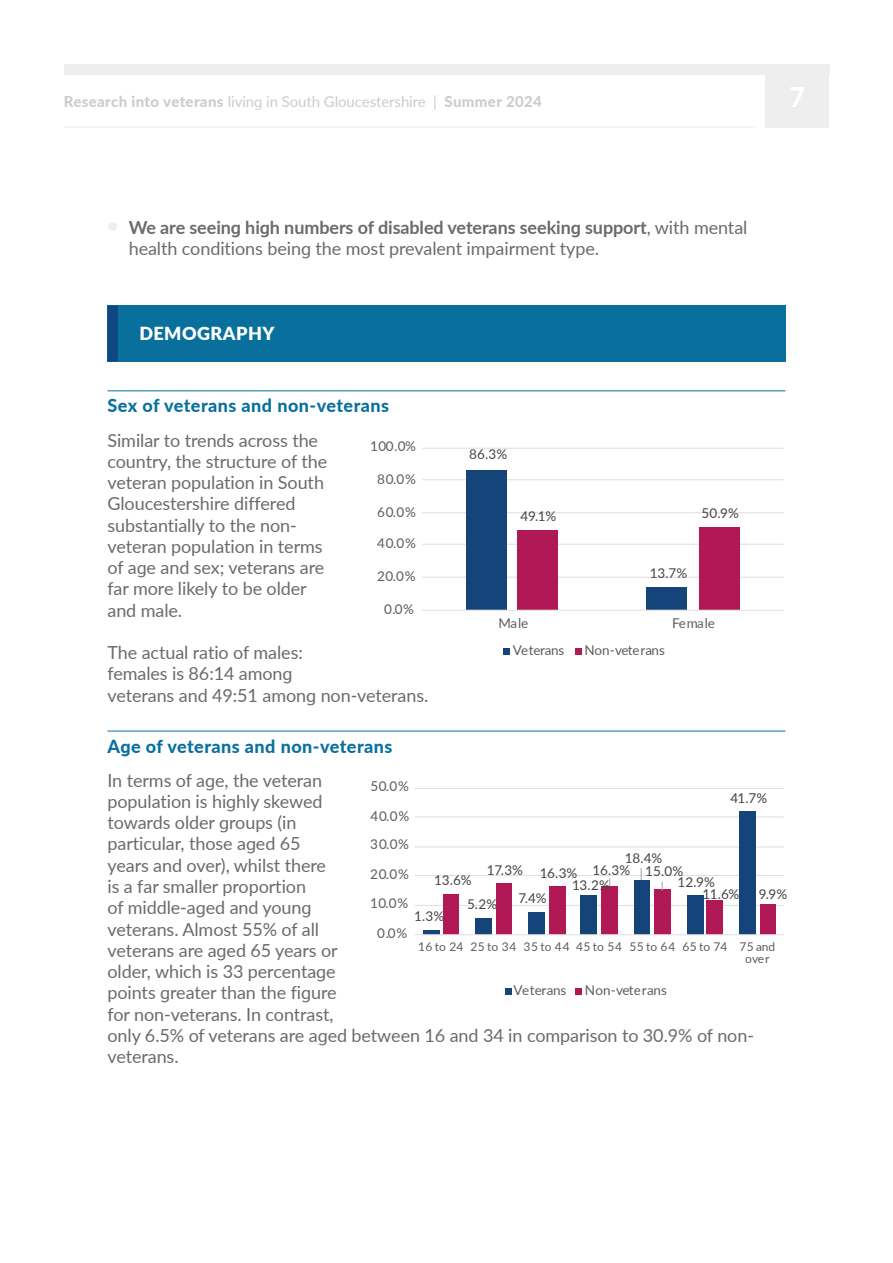
<style>
.page{position:relative;width:893px;height:1263px;background:#fff}
.page>*{position:absolute;margin:0;border:0;box-sizing:border-box;transform-origin:0 0}
.t1{font:18px/21.3px "Lato";letter-spacing:-.005em;color:#6b6b6a}
.t2{font:800 18px "Lato";letter-spacing:.025em;color:#09709e}
.t3{font:900 18px "Lato";letter-spacing:.025em;color:#fff}
.t4{font:800 15px "Lato";letter-spacing:.025em;color:#ccc}
.t5{font:13.5px "Lato";letter-spacing:.005em;color:#5f5c5b}
.t6{font:13.5px "Lato";letter-spacing:-.02em;color:#484442}
.t7{font:12px "Lato";letter-spacing:.02em;color:#5f5c5b}
.s1{font-weight:400}
.s2{font-weight:900;color:#eee}
.s3{font-weight:700}
</style>
<div class="page">
<div style="left:64px;top:64px;width:765px;height:10px;background:#eee"></div>
<div style="left:765px;top:64px;width:64px;height:64px;background:#eee"></div>
<hr style="left:64px;top:127px;width:691px;height:1px;background:#eee">
<div style="left:107px;top:305px;width:678px;height:56px;background:#09709e"></div>
<div style="left:107px;top:305px;width:11px;height:56px;background:#0f4881"></div>
<hr style="left:107px;top:390px;width:678px;height:1px;background:#09709e">
<hr style="left:107px;top:731px;width:678px;height:1px;background:#09709e">
<hr style="left:422px;top:448px;width:362px;height:1px;background:#e2e1e1">
<hr style="left:422px;top:479px;width:362px;height:1px;background:#e2e1e1">
<hr style="left:422px;top:512px;width:362px;height:1px;background:#e2e1e1">
<hr style="left:422px;top:544px;width:362px;height:1px;background:#e2e1e1">
<hr style="left:422px;top:577px;width:362px;height:1px;background:#e2e1e1">
<div style="left:646px;top:587px;width:41px;height:22px;background:#15447b"></div>
<div style="left:466px;top:470px;width:41px;height:139px;background:#15447b"></div>
<div style="left:699px;top:527px;width:40px;height:82px;background:#b01856"></div>
<div style="left:517px;top:530px;width:41px;height:79px;background:#b01856"></div>
<hr style="left:422px;top:610px;width:362px;height:1px;background:#e2e1e1">
<svg style="left:504px;top:648px;width:6px;height:6px"></svg>
<svg style="left:576px;top:648px;width:6px;height:6px"></svg>
<hr style="left:415px;top:788px;width:369px;height:1px;background:#e2e1e1">
<hr style="left:415px;top:816px;width:369px;height:1px;background:#e2e1e1">
<hr style="left:415px;top:846px;width:369px;height:1px;background:#e2e1e1">
<hr style="left:415px;top:875px;width:369px;height:1px;background:#e2e1e1">
<hr style="left:415px;top:905px;width:369px;height:1px;background:#e2e1e1">
<div style="left:739px;top:812px;width:17px;height:123px;background:#15447b"></div>
<div style="left:760px;top:905px;width:15px;height:30px;background:#b01856"></div>
<div style="left:687px;top:896px;width:16px;height:39px;background:#15447b"></div>
<div style="left:706px;top:900px;width:17px;height:35px;background:#b01856"></div>
<div style="left:634px;top:881px;width:15px;height:54px;background:#15447b"></div>
<div style="left:654px;top:890px;width:16px;height:45px;background:#b01856"></div>
<div style="left:580px;top:896px;width:17px;height:39px;background:#15447b"></div>
<div style="left:601px;top:887px;width:17px;height:48px;background:#b01856"></div>
<div style="left:528px;top:912px;width:16px;height:23px;background:#15447b"></div>
<div style="left:549px;top:887px;width:16px;height:48px;background:#b01856"></div>
<div style="left:475px;top:918px;width:17px;height:17px;background:#15447b"></div>
<div style="left:496px;top:884px;width:15px;height:51px;background:#b01856"></div>
<div style="left:423px;top:930px;width:16px;height:5px;background:#15447b"></div>
<div style="left:444px;top:894px;width:15px;height:41px;background:#b01856"></div>
<hr style="left:415px;top:934px;width:369px;height:1px;background:#e2e1e1">
<svg style="left:641px;top:868px;width:1px;height:12px"></svg>
<svg style="left:505px;top:989px;width:6px;height:6px"></svg>
<svg style="left:576px;top:989px;width:6px;height:6px"></svg>
<p class="t4" style="left:64px;top:90px;width:480px">Research into veterans <span class="s1">living in South Gloucestershire |</span> Summer 2024</p>
<p class="t1" style="left:129px;top:216px;width:620px;text-indent:-21px"><span class="s2">•</span> <span class="s3">We are seeing high numbers of disabled veterans seeking support</span>, with mental health conditions being the most prevalent impairment type.</p>
<h3 class="t3" style="left:139px;top:320px;width:137px">DEMOGRAPHY</h3>
<h3 class="t2" style="left:107px;top:393px;width:283px">Sex of veterans and non-veterans</h3>
<p class="t1" style="left:107px;top:429px;width:221px">Similar to trends across the country, the structure of the veteran population in South<br>Gloucestershire differed substantially to the non&shy;veteran population in terms of age and sex; veterans are far more likely to be older and male.</p>
<p class="t1" style="left:107px;top:641px;width:197px">The actual ratio of males:</p>
<p class="t1" style="left:107px;top:662px;width:187px">females is 86:14 among</p>
<p class="t1" style="left:107px;top:684px;width:322px">veterans and 49:51 among non-veterans.</p>
<h3 class="t2" style="left:107px;top:733px;width:286px">Age of veterans and non-veterans</h3>
<p class="t1" style="left:107px;top:769px;width:232px">In terms of age, the veteran population is highly skewed towards older groups (in particular, those aged 65 years and over), whilst there is a far smaller proportion<br>of middle-aged and young veterans. Almost 55% of all veterans are aged 65 years or older, which is 33 percentage points greater than the figure for non-veterans. In contrast,</p>
<p class="t1" style="left:107px;top:1024px;width:648px">only 6.5% of veterans are aged between 16 and 34 in comparison to 30.9% of non&shy;veterans.</p>
<p class="t5" style="left:370px;top:436px;width:47px">100.0%</p>
<p class="t6" style="left:469px;top:445px;width:40px">86.3%</p>
<p class="t5" style="left:377px;top:469px;width:40px">80.0%</p>
<p class="t5" style="left:377px;top:502px;width:40px">60.0%</p>
<p class="t6" style="left:521px;top:506px;width:37px">49.1%</p>
<p class="t6" style="left:701px;top:503px;width:39px">50.9%</p>
<p class="t5" style="left:377px;top:533px;width:40px">40.0%</p>
<p class="t6" style="left:650px;top:563px;width:39px">13.7%</p>
<p class="t5" style="left:377px;top:566px;width:40px">20.0%</p>
<p class="t5" style="left:384px;top:599px;width:32px">0.0%</p>
<p class="t5" style="left:498px;top:613px;width:31px">Male</p>
<p class="t5" style="left:672px;top:613px;width:44px">Female</p>
<p class="t5" style="left:513px;top:640px;width:53px">Veterans</p>
<p class="t5" style="left:584px;top:640px;width:82px">Non-veterans</p>
<p class="t5" style="left:370px;top:776px;width:40px">50.0%</p>
<p class="t6" style="left:730px;top:788px;width:38px">41.7%</p>
<p class="t5" style="left:370px;top:806px;width:40px">40.0%</p>
<p class="t5" style="left:370px;top:835px;width:40px">30.0%</p>
<p class="t6" style="left:625px;top:848px;width:39px">18.4%</p>
<p class="t6" style="left:487px;top:861px;width:198px">17.3% 16.3% 16.3% 15.0%</p>
<p class="t5" style="left:370px;top:865px;width:40px">20.0%</p>
<p class="t6" style="left:434px;top:871px;width:39px">13.6%</p>
<p class="t6" style="left:678px;top:872px;width:39px">12.9%</p>
<p class="t6" style="left:572px;top:875px;width:39px">13.2%</p>
<p class="t6" style="left:702px;top:884px;width:38px">11.6%</p>
<p class="t6" style="left:759px;top:884px;width:30px">9.9%</p>
<p class="t6" style="left:518px;top:889px;width:30px">7.4%</p>
<p class="t5" style="left:370px;top:893px;width:40px">10.0%</p>
<p class="t6" style="left:467px;top:895px;width:32px">5.2%</p>
<p class="t6" style="left:414px;top:907px;width:32px">1.3%</p>
<p class="t5" style="left:377px;top:923px;width:32px">0.0%</p>
<p class="t7" style="left:418px;top:938px;width:358px">16 to 24 25 to 34 35 to 44 45 to 54 55 to 64 65 to 74 75 and</p>
<p class="t7" style="left:745px;top:950px;width:26px">over</p>
<p class="t5" style="left:513px;top:980px;width:55px">Veterans</p>
<p class="t5" style="left:585px;top:980px;width:84px">Non-veterans</p>
</div>
